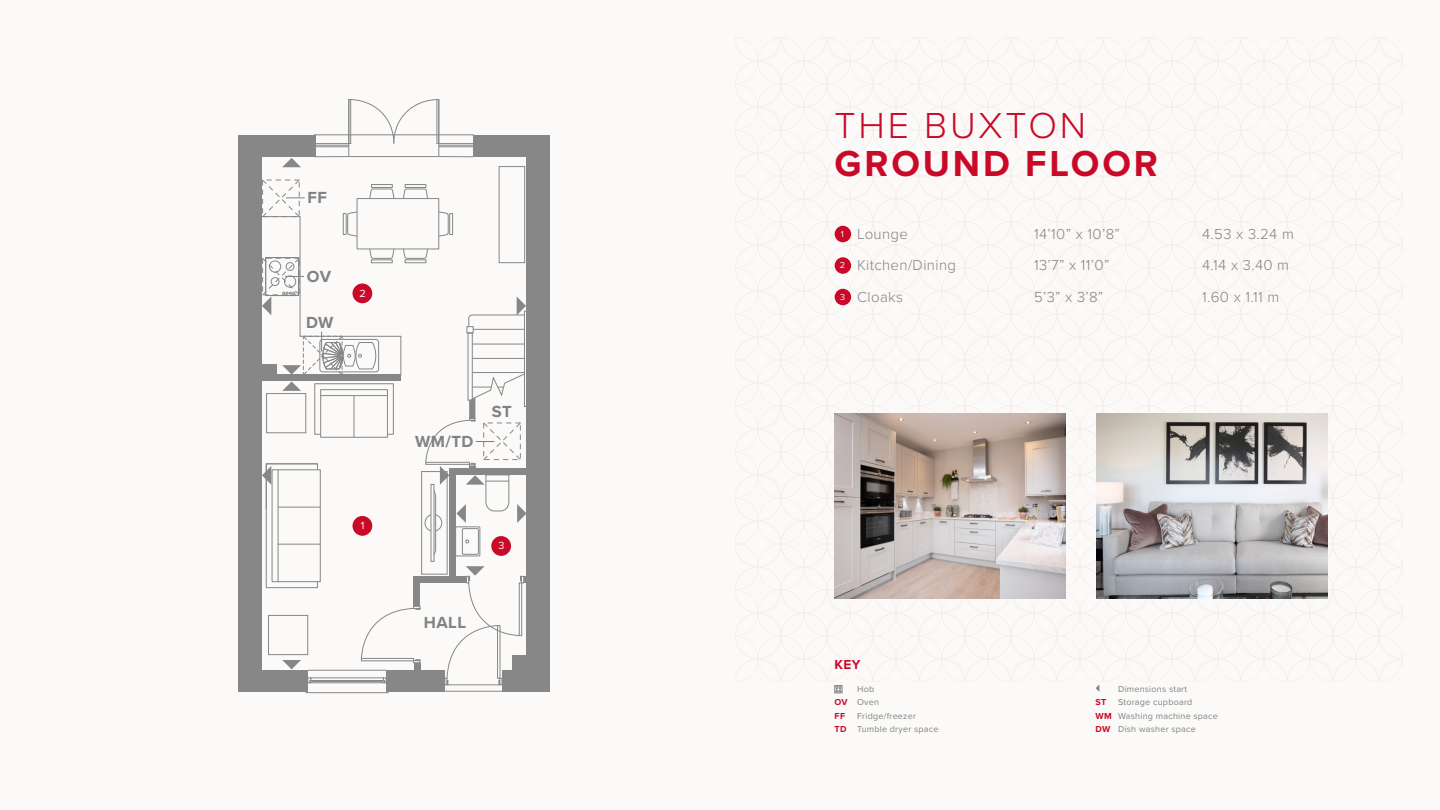
<style>
.page{position:relative;width:1440px;height:810px;background:#fbfaf9}
.page>*{position:absolute;margin:0;border:0;box-sizing:border-box;transform-origin:0 0}
.t1{font:700 37.5px "Proxima Nova";letter-spacing:.075em;color:#ca0928}
.t2{font:300 37.5px "Proxima Nova";letter-spacing:.075em;color:#ca0928}
.t3{font:700 16.65px "Proxima Nova";letter-spacing:.025em;color:#828282}
.t4{font:300 15px "Proxima Nova";letter-spacing:.025em;color:#828282}
.t5{font:700 13.5px "Proxima Nova";color:#ca0928}
.t6{font:10.8px "Proxima Nova";color:#fbfaf9}
.t7{font:9px/13.5px "Proxima Nova";letter-spacing:.025em;color:#828282}
.t8{font:700 9px "Proxima Nova";color:#ca0928}
.s1{font-weight:400;font-size:9px;color:#fbfaf9}
.s2{font-weight:700;color:#ca0928}
.s3{color:#808080}
</style>
<div class="page">
<div style="left:835px;top:226px;width:16px;height:16px;background:#ca0928;border-radius:50%"></div>
<div style="left:835px;top:257px;width:16px;height:17px;background:#ca0928;border-radius:50%"></div>
<div style="left:835px;top:289px;width:16px;height:16px;background:#ca0928;border-radius:50%"></div>
<div style="left:238px;top:136px;width:77px;height:21px;background:#878787"></div>
<div style="left:473px;top:136px;width:77px;height:21px;background:#878787"></div>
<div style="left:238px;top:150px;width:24px;height:541px;background:#878787"></div>
<div style="left:526px;top:151px;width:24px;height:540px;background:#878787"></div>
<div style="left:241px;top:670px;width:67px;height:21px;background:#878787"></div>
<div style="left:386px;top:670px;width:59px;height:21px;background:#878787"></div>
<div style="left:502px;top:670px;width:48px;height:21px;background:#878787"></div>
<div style="left:306px;top:691px;width:82px;height:2px;border:1px solid #878787"></div>
<svg style="left:314px;top:99px;width:160px;height:58px"></svg>
<hr style="left:349px;top:156px;width:90px;height:1px;background:#878787">
<hr style="left:314px;top:143px;width:35px;height:1px;background:#878787">
<hr style="left:314px;top:147px;width:35px;height:1px;background:#878787">
<hr style="left:314px;top:145px;width:35px;height:1px;background:#878787">
<hr style="left:439px;top:143px;width:35px;height:1px;background:#878787">
<hr style="left:439px;top:147px;width:35px;height:1px;background:#878787">
<hr style="left:439px;top:145px;width:35px;height:1px;background:#878787">
<hr style="left:448px;top:685px;width:51px;height:1px;background:#878787">
<hr style="left:445px;top:691px;width:57px;height:1px;background:#878787">
<div style="left:499px;top:166px;width:26px;height:97px;border:1px solid #878787"></div>
<svg style="left:282px;top:158px;width:19px;height:9px"></svg>
<svg style="left:262px;top:179px;width:264px;height:506px"></svg>
<img style="left:834px;top:413px;width:231px;height:186px">
<img style="left:1097px;top:413px;width:230px;height:186px">
<div style="left:835px;top:685px;width:7px;height:8px;border:1px solid #828282"></div>
<svg style="left:836px;top:686px;width:5px;height:6px"></svg>
<svg style="left:1096px;top:685px;width:3px;height:7px"></svg>
<h2 class="t3" style="left:308px;top:185px;width:21px">FF</h2>
<h2 class="t3" style="left:307px;top:264px;width:26px">OV</h2>
<h2 class="t3" style="left:306px;top:310px;width:29px">DW</h2>
<p class="t6" style="left:360px;top:285px;width:8px">2</p>
<p class="t6" style="left:361px;top:518px;width:5px">1</p>
<h2 class="t3" style="left:415px;top:429px;width:60px">WM/TD</h2>
<h2 class="t3" style="left:492px;top:399px;width:21px">ST</h2>
<h2 class="t3" style="left:424px;top:610px;width:44px">HALL</h2>
<p class="t6" style="left:499px;top:538px;width:8px">3</p>
<h1 class="t2" style="left:835px;top:98px;width:253px">THE BUXTON</h1>
<h1 class="t1" style="left:835px;top:135px;width:325px">GROUND FLOOR</h1>
<h3 class="t4" style="left:841px;top:222px;width:69px"><span class="s1">1</span> Lounge</h3>
<h3 class="t4" style="left:1034px;top:222px;width:87px">14’10” x 10’8”</h3>
<h3 class="t4" style="left:1202px;top:222px;width:93px">4.53 x 3.24 m</h3>
<h3 class="t4" style="left:840px;top:254px;width:118px"><span class="s1">2</span> Kitchen/Dining</h3>
<h3 class="t4" style="left:1034px;top:254px;width:77px">13’7” x 11’0”</h3>
<h3 class="t4" style="left:1202px;top:254px;width:88px">4.14 x 3.40 m</h3>
<h3 class="t4" style="left:840px;top:285px;width:65px"><span class="s1">3</span> Cloaks</h3>
<h3 class="t4" style="left:1034px;top:285px;width:71px">5’3” x 3’8”</h3>
<h3 class="t4" style="left:1202px;top:285px;width:79px">1.60 x 1.11 m</h3>
<h3 class="t5" style="left:835px;top:654px;width:27px">KEY</h3>
<p class="t7" style="left:835px;top:682px;width:46px;text-indent:22px">Hob<br><span class="s2">OV</span> Oven<br><span class="s2">FF</span></p>
<p class="t7" style="left:835px;top:709px;width:106px;text-align:center">Fridge/freezer<br><span class="s2">TD</span> Tumble dryer space</p>
<p class="t7" style="left:1118px;top:682px;width:71px">Dimensions start</p>
<p class="t7" style="left:1096px;top:695px;width:124px;text-indent:22px"><span class="s3">Storage</span> cupboard<br><span class="s2">WM</span> Washing machine space<br><span class="s2">DW</span> Dish washer space</p>
<p class="t8" style="left:1096px;top:696px;width:12px">ST</p>
</div>
